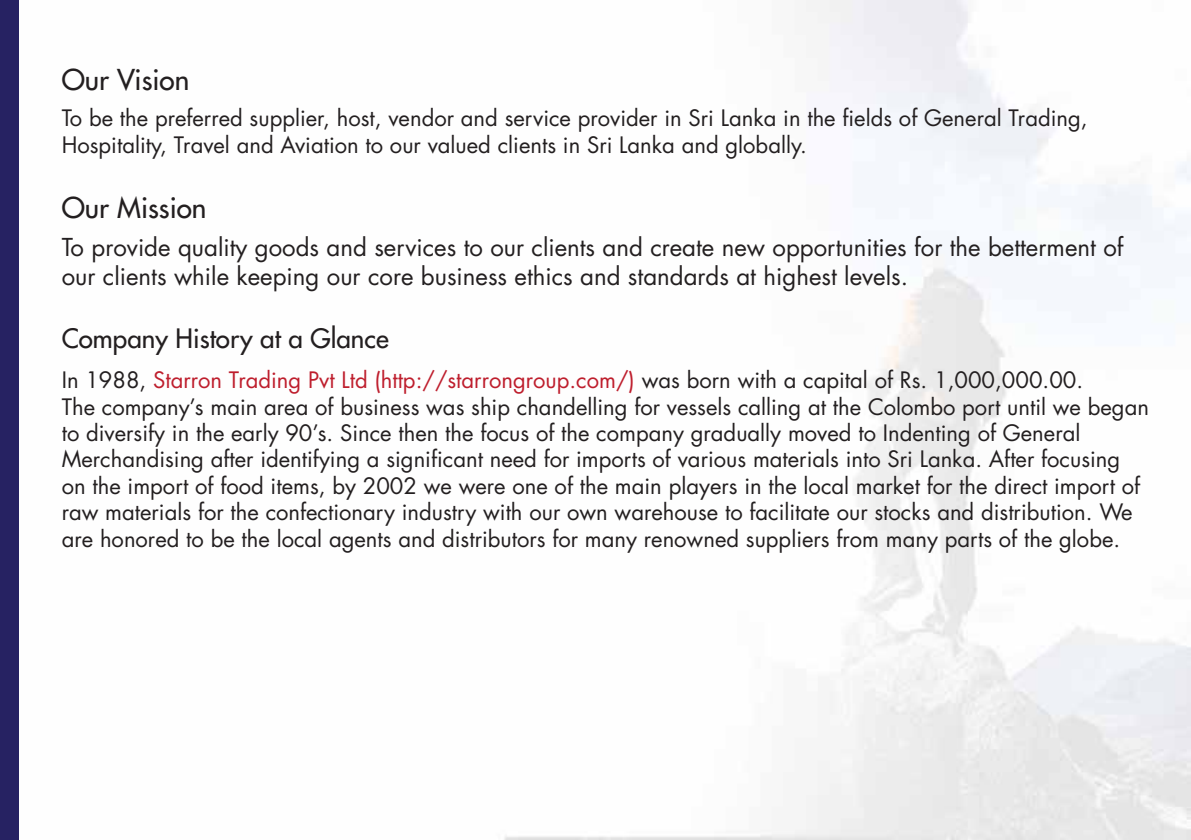
<style>
.page{position:relative;width:1191px;height:840px;background:#fff}
.page>*{position:absolute;margin:0;border:0;box-sizing:border-box;transform-origin:0 0}
.t1{font:28px "Futura LT";color:#231f20}
.t2{font:26px "Futura LT";color:#231f20}
.t3{font:24px/28.8px "Futura LT";color:#231f20}
.t4{font:22px/26.4px "Futura LT";color:#231f20}
.s1{color:#be1e2d}
</style>
<div class="page">
<img style="left:18px;top:0;width:1172px;height:839px">
<div style="left:0;top:0;width:18px;height:839px;background:#262262"></div>
<p class="t1" style="left:62px;top:61px;width:129px">Our Vision</p>
<p class="t4" style="left:62px;top:105px;width:1027px">To be the preferred supplier, host, vendor and service provider in Sri Lanka in the fields of General Trading,<br>Hospitality, Travel and Aviation to our valued clients in Sri Lanka and globally.</p>
<p class="t1" style="left:62px;top:189px;width:146px">Our Mission</p>
<p class="t3" style="left:62px;top:233px;width:1063px">To provide quality goods and services to our clients and create new opportunities for the betterment of our clients while keeping our core business ethics and standards at highest levels.</p>
<p class="t2" style="left:62px;top:321px;width:328px">Company History at a Glance</p>
<p class="t4" style="left:62px;top:367px;width:1088px">In 1988, <span class="s1">Starron Trading Pvt Ltd (http://starrongroup.com/)</span> was born with a capital of Rs. 1,000,000.00.<br>The company’s main area of business was ship chandelling for vessels calling at the Colombo port until we began to diversify in the early 90’s. Since then the focus of the company gradually moved to Indenting of General Merchandising after identifying a significant need for imports of various materials into Sri Lanka. After focusing on the import of food items, by 2002 we were one of the main players in the local market for the direct import of raw materials for the confectionary industry with our own warehouse to facilitate our stocks and distribution. We are honored to be the local agents and distributors for many renowned suppliers from many parts of the globe.</p>
</div>
